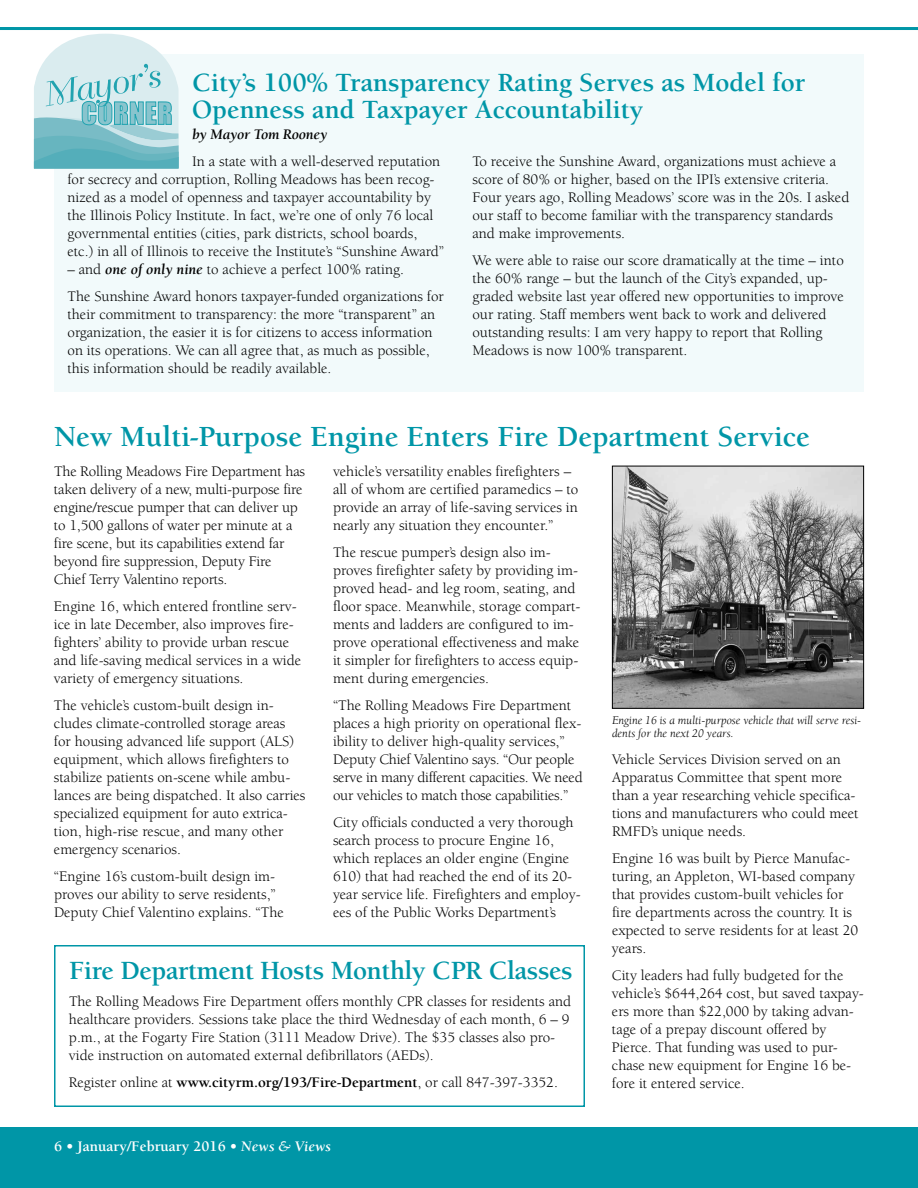
<style>
.page{position:relative;width:918px;height:1188px;background:#fff}
.page>*{position:absolute;margin:0;border:0;box-sizing:border-box;transform-origin:0 0}
.t1{font:700 30px "Berkeley";color:#0096a7}
.t2{font:700 27px/27px "Berkeley";color:#0096a7}
.t3{font:15px/18px "Berkeley";color:#000}
.t4{font:700 15px "Berkeley";color:#fff}
.t5{font:italic 700 15px "Berkeley";letter-spacing:-.01em;color:#000}
.t6{font:italic 12px/13.5px "Berkeley";color:#000}
.s1{font-weight:700;font-style:italic}
.s2{font-weight:700}
.s3{font-style:italic}
</style>
<div class="page">
<hr style="left:0;top:27px;width:918px;height:3px;background:#0096a7">
<div style="left:0;top:1127px;width:918px;height:61px;background:#0096a7"></div>
<div style="left:54px;top:54px;width:810px;height:338px;background:#f2fafb"></div>
<svg style="left:34px;top:34px;width:145px;height:135px"></svg>
<img style="left:614px;top:468px;width:248px;height:239px">
<div style="left:612px;top:466px;width:252px;height:243px;border:1px solid #000"></div>
<div style="left:54px;top:945px;width:531px;height:162px;border:2px solid #0096a7"></div>
<h2 class="t2" style="left:192px;top:71px;width:615px">City’s 100% Transparency Rating Serves as Model for<br>Openness and Taxpayer Accountability</h2>
<p class="t5" style="left:192px;top:128px;width:137px">by Mayor Tom Rooney</p>
<p class="t3" style="left:67px;top:153px;width:378px;text-indent:125px">In a state with a well-deserved reputation for secrecy and corruption, Rolling Meadows has been recog&shy;nized as a model of openness and taxpayer accountability by the Illinois Policy Institute. In fact, we’re one of only 76 local governmental entities (cities, park districts, school boards, etc.) in all of Illinois to receive the Institute’s “Sunshine Award”</p>
<p class="t3" style="left:68px;top:257px;width:378px;line-height:27px">– and <span class="s1">one of only nine</span> to achieve a perfect 100% rating.<br>The Sunshine Award honors taxpayer-funded organizations for</p>
<p class="t3" style="left:68px;top:306px;width:369px">their commitment to transparency: the more “transparent” an organization, the easier it is for citizens to access information on its operations. We can all agree that, as much as possible, this information should be readily available.</p>
<p class="t3" style="left:472px;top:153px;width:378px">To receive the Sunshine Award, organizations must achieve a score of 80% or higher, based on the IPI’s extensive criteria.<br>Four years ago, Rolling Meadows’ score was in the 20s. I asked our staff to become familiar with the transparency standards and make improvements.</p>
<p class="t3" style="left:472px;top:252px;width:373px">We were able to raise our score dramatically at the time – into the 60% range – but the launch of the City’s expanded, up&shy;graded website last year offered new opportunities to improve our rating. Staff members went back to work and delivered outstanding results: I am very happy to report that Rolling Meadows is now 100% transparent.</p>
<h1 class="t1" style="left:54px;top:425px;width:758px">New Multi-Purpose Engine Enters Fire Department Service</h1>
<p class="t3" style="left:54px;top:464px;width:253px">The Rolling Meadows Fire Department has taken delivery of a new, multi-purpose fire engine/rescue pumper that can deliver up to 1,500 gallons of water per minute at a fire scene, but its capabilities extend far beyond fire suppression, Deputy Fire Chief Terry Valentino reports.</p>
<p class="t3" style="left:54px;top:599px;width:249px">Engine 16, which entered frontline serv&shy;ice in late December, also improves fire&shy;fighters’ ability to provide urban rescue and life-saving medical services in a wide variety of emergency situations.</p>
<p class="t3" style="left:54px;top:698px;width:253px">The vehicle’s custom-built design in&shy;cludes climate-controlled storage areas for housing advanced life support (ALS) equipment, which allows firefighters to stabilize patients on-scene while ambu&shy;lances are being dispatched. It also carries specialized equipment for auto extrica&shy;tion, high-rise rescue, and many other emergency scenarios.</p>
<p class="t3" style="left:54px;top:869px;width:231px">“Engine 16’s custom-built design im&shy;proves our ability to serve residents,”<br>Deputy Chief Valentino explains. “The</p>
<p class="t3" style="left:333px;top:464px;width:247px">vehicle’s versatility enables firefighters – all of whom are certified paramedics – to provide an array of life-saving services in nearly any situation they encounter.”</p>
<p class="t3" style="left:333px;top:545px;width:249px">The rescue pumper’s design also im&shy;proves firefighter safety by providing im&shy;proved head- and leg room, seating, and floor space. Meanwhile, storage compart&shy;ments and ladders are configured to im&shy;prove operational effectiveness and make it simpler for firefighters to access equip&shy;ment during emergencies.</p>
<p class="t3" style="left:333px;top:698px;width:251px">“The Rolling Meadows Fire Department places a high priority on operational flex&shy;ibility to deliver high-quality services,” Deputy Chief Valentino says. “Our people serve in many different capacities. We need our vehicles to match those capabilities.”</p>
<p class="t3" style="left:333px;top:815px;width:249px">City officials conducted a very thorough search process to procure Engine 16, which replaces an older engine (Engine 610) that had reached the end of its 20- year service life. Firefighters and employ&shy;ees of the Public Works Department’s</p>
<p class="t6" style="left:612px;top:714px;width:251px">Engine 16 is a multi-purpose vehicle that will serve resi&shy;dents for the next 20 years.</p>
<p class="t3" style="left:612px;top:751px;width:248px">Vehicle Services Division served on an Apparatus Committee that spent more than a year researching vehicle specifica&shy;tions and manufacturers who could meet RMFD’s unique needs.</p>
<p class="t3" style="left:612px;top:850px;width:248px">Engine 16 was built by Pierce Manufac&shy;turing, an Appleton, WI-based company that provides custom-built vehicles for fire departments across the country. It is expected to serve residents for at least 20 years.</p>
<p class="t3" style="left:612px;top:967px;width:253px">City leaders had fully budgeted for the vehicle’s $644,264 cost, but saved taxpay&shy;ers more than $22,000 by taking advan&shy;tage of a prepay discount offered by Pierce. That funding was used to pur&shy;chase new equipment for Engine 16 be&shy;fore it entered service.</p>
<h2 class="t2" style="left:69px;top:959px;width:505px">Fire Department Hosts Monthly CPR Classes</h2>
<p class="t3" style="left:69px;top:994px;width:504px">The Rolling Meadows Fire Department offers monthly CPR classes for residents and healthcare providers. Sessions take place the third Wednesday of each month, 6 – 9 p.m., at the Fogarty Fire Station (3111 Meadow Drive). The $35 classes also pro&shy;vide instruction on automated external defibrillators (AEDs).</p>
<p class="t3" style="left:69px;top:1075px;width:490px">Register online at <span class="s2">www.cityrm.org/193/Fire-Department</span>, or call 847-397-3352.</p>
<p class="t4" style="left:54px;top:1141px;width:279px">6 • January/February 2016 • <span class="s3">News &amp; Views</span></p>
</div>
